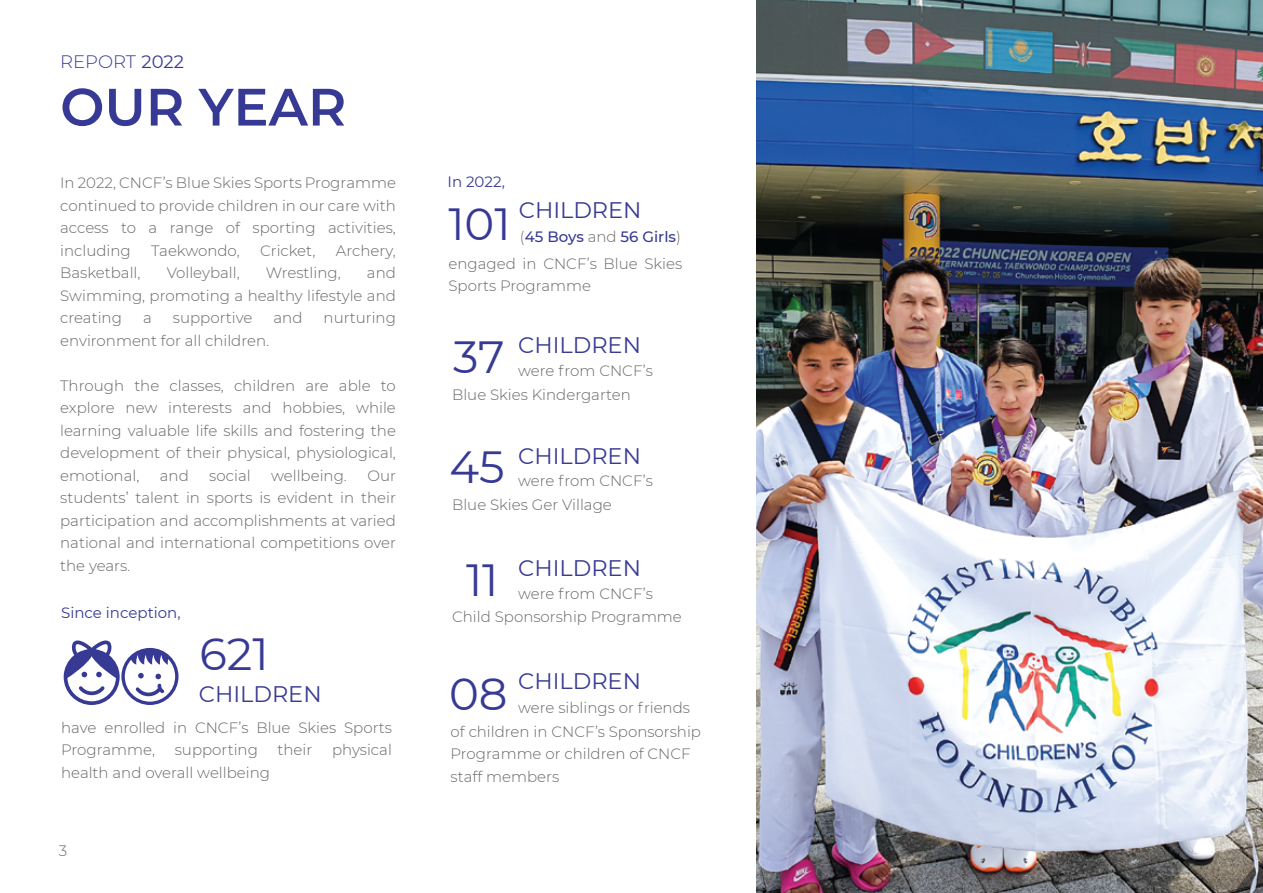
<style>
.page{position:relative;width:1263px;height:893px;background:#fff}
.page>*{position:absolute;margin:0;border:0;box-sizing:border-box;transform-origin:0 0}
.t1{font:600 52.5px "Montserrat";color:#373a94}
.t2{font:45px "Montserrat";color:#373a94}
.t3{font:22.5px "Montserrat";color:#373a94}
.t4{font:300 18px "Montserrat";color:#373a94}
.t5{font:300 15px/22.5px "Montserrat";color:#666767;text-align:justify}
.t6{font:15px "Montserrat";color:#373a94}
.t7{font:500 15px "Montserrat";color:#373a94}
.s1{font-weight:400}
.s2{font-weight:300;color:#666767}
</style>
<div class="page">
<svg style="left:64px;top:640px;width:114px;height:65px"></svg>
<img style="left:756px;top:1px;width:507px;height:892px">
<p class="t4" style="left:60px;top:50px;width:125px">REPORT <span class="s1">2022</span></p>
<h1 class="t1" style="left:60px;top:70px;width:288px">OUR YEAR</h1>
<p class="t5" style="left:60px;top:171px;width:337px">In 2022, CNCF’s Blue Skies Sports Programme continued to provide children in our care with access to a range of sporting activities, including</p>
<p class="t5" style="left:151px;top:239px;width:90px">Taekwondo,</p>
<p class="t5" style="left:260px;top:239px;width:57px">Cricket,</p>
<p class="t5" style="left:336px;top:239px;width:62px">Archery,</p>
<p class="t5" style="left:60px;top:261px;width:337px;text-indent:307px">and Swimming, promoting a healthy lifestyle and creating</p>
<p class="t5" style="left:60px;top:261px;width:82px">Basketball,</p>
<p class="t5" style="left:167px;top:261px;width:75px">Volleyball,</p>
<p class="t5" style="left:266px;top:261px;width:76px">Wrestling,</p>
<p class="t5" style="left:143px;top:306px;width:10px">a</p>
<p class="t5" style="left:173px;top:306px;width:81px">supportive</p>
<p class="t5" style="left:273px;top:306px;width:30px">and</p>
<p class="t5" style="left:324px;top:306px;width:74px">nurturing</p>
<p class="t5" style="left:60px;top:329px;width:210px">environment for all children.</p>
<p class="t5" style="left:60px;top:374px;width:337px">Through the classes, children are able to explore new interests and hobbies, while learning valuable life skills and fostering the development of their physical, physiological, emotional,</p>
<p class="t5" style="left:160px;top:464px;width:30px">and</p>
<p class="t5" style="left:209px;top:464px;width:43px">social</p>
<p class="t5" style="left:271px;top:464px;width:77px">wellbeing.</p>
<p class="t5" style="left:60px;top:464px;width:337px;text-indent:307px">Our students’ talent in sports is evident in their participation and accomplishments at varied national and international competitions over the years.</p>
<p class="t6" style="left:61px;top:602px;width:121px">Since inception,</p>
<h2 class="t2" style="left:200px;top:623px;width:71px">621</h2>
<h3 class="t3" style="left:199px;top:679px;width:124px">CHILDREN</h3>
<p class="t5" style="left:61px;top:716px;width:332px">have enrolled in CNCF’s Blue Skies Sports<br>Programme,</p>
<p class="t5" style="left:175px;top:738px;width:85px">supporting</p>
<p class="t5" style="left:277px;top:738px;width:36px">their</p>
<p class="t5" style="left:332px;top:738px;width:61px">physical</p>
<p class="t5" style="left:61px;top:761px;width:210px">health and overall wellbeing</p>
<p class="t5" style="left:59px;top:839px;width:10px">3</p>
<p class="t6" style="left:447px;top:171px;width:59px">In 2022,</p>
<h2 class="t2" style="left:448px;top:193px;width:64px">101</h2>
<h3 class="t3" style="left:519px;top:195px;width:124px">CHILDREN</h3>
<p class="t7" style="left:520px;top:226px;width:162px"><span class="s2">(</span>45 Boys <span class="s2">and</span> 56 Girls<span class="s2">)</span></p>
<p class="t5" style="left:448px;top:251px;width:235px">engaged in CNCF’s Blue Skies<br>Sports Programme</p>
<h2 class="t2" style="left:453px;top:326px;width:53px">37</h2>
<h3 class="t3" style="left:518px;top:330px;width:124px">CHILDREN</h3>
<p class="t5" style="left:518px;top:359px;width:136px">were from CNCF’s</p>
<p class="t5" style="left:452px;top:383px;width:180px">Blue Skies Kindergarten</p>
<h3 class="t3" style="left:518px;top:440px;width:124px">CHILDREN</h3>
<p class="t5" style="left:452px;top:493px;width:161px">Blue Skies Ger Village</p>
<h2 class="t2" style="left:449px;top:436px;width:57px">45</h2>
<p class="t5" style="left:518px;top:469px;width:136px">were from CNCF’s</p>
<h3 class="t3" style="left:518px;top:552px;width:124px">CHILDREN</h3>
<p class="t5" style="left:452px;top:605px;width:231px">Child Sponsorship Programme</p>
<h2 class="t2" style="left:466px;top:549px;width:34px">11</h2>
<p class="t5" style="left:518px;top:582px;width:136px">were from CNCF’s</p>
<h2 class="t2" style="left:449px;top:663px;width:60px">08</h2>
<h3 class="t3" style="left:518px;top:665px;width:124px">CHILDREN</h3>
<p class="t5" style="left:518px;top:696px;width:173px">were siblings or friends</p>
<p class="t5" style="left:451px;top:720px;width:252px;text-align:left">of children in CNCF’s Sponsorship<br>Programme or children of CNCF staff members</p>
</div>
